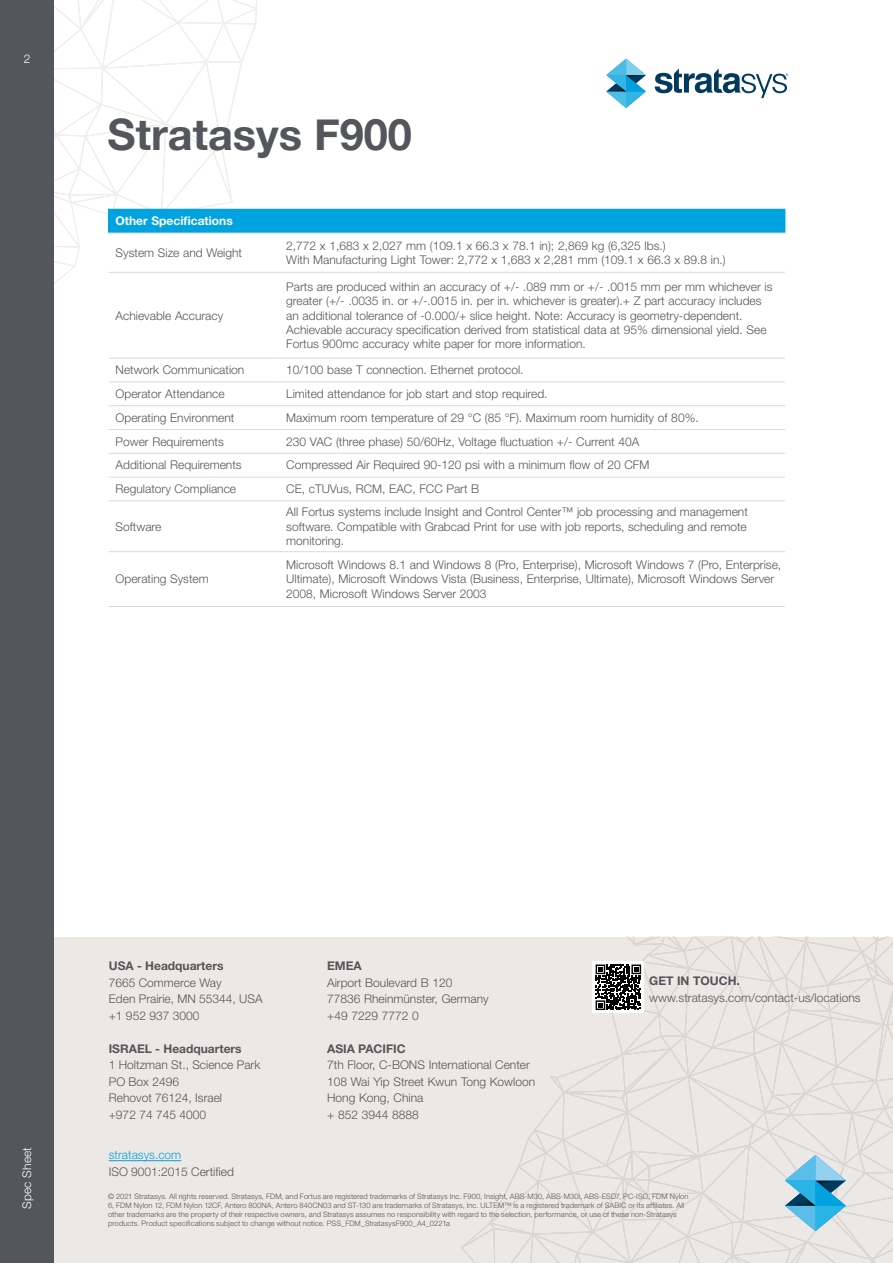
<style>
.page{position:relative;width:893px;height:1263px;background:#fff}
.page>*{position:absolute;margin:0;border:0;box-sizing:border-box;transform-origin:0 0}
.Page_Title{font:700 43.35px "Helvetica Neue";color:#53565a}
.TBL_-_Body{font:300 12px/14.4px "Helvetica Neue LT Std";color:#53565a}
.t1{font:300 12px/16.5px "Helvetica Neue LT Std";color:#54555a}
.t2{font:700 12px "Helvetica Neue LT Std";color:#54555a}
.TBL_-_Title{font:700 12px "Helvetica Neue LT Std";color:#fff}
.t3{font:300 12px "Helvetica Neue LT Std";color:#0ca0dc}
.t4{font:300 12px "Helvetica Neue LT Std";letter-spacing:.015em;color:#fff}
.t5{font:300 7.5px/9px "Helvetica Neue LT Std";letter-spacing:.015em;color:#53565a}
</style>
<div class="page">
<div style="left:54px;top:937px;width:839px;height:326px;background:#ece8e5"></div>
<hr style="left:109px;top:1160px;width:72px;height:1px;background:#0ca0dc">
<svg style="left:461px;top:937px;width:432px;height:326px"></svg>
<div style="left:0;top:0;width:54px;height:1263px;background:#53565a"></div>
<svg style="left:606px;top:59px;width:40px;height:49px"></svg>
<svg style="left:655px;top:68px;width:133px;height:30px"></svg>
<div style="left:109px;top:209px;width:676px;height:24px;background:#00a3e0"></div>
<svg style="left:109px;top:357px;width:676px;height:145px"></svg>
<hr style="left:109px;top:272px;width:170px;height:1px;background:#d9d9d6">
<hr style="left:279px;top:272px;width:506px;height:1px;background:#d9d9d6">
<hr style="left:109px;top:358px;width:170px;height:1px;background:#d9d9d6">
<hr style="left:279px;top:358px;width:506px;height:1px;background:#d9d9d6">
<hr style="left:109px;top:382px;width:170px;height:1px;background:#d9d9d6">
<hr style="left:279px;top:382px;width:506px;height:1px;background:#d9d9d6">
<hr style="left:109px;top:405px;width:170px;height:1px;background:#d9d9d6">
<hr style="left:279px;top:405px;width:506px;height:1px;background:#d9d9d6">
<hr style="left:109px;top:429px;width:170px;height:1px;background:#d9d9d6">
<hr style="left:279px;top:429px;width:506px;height:1px;background:#d9d9d6">
<hr style="left:109px;top:453px;width:170px;height:1px;background:#d9d9d6">
<hr style="left:279px;top:453px;width:506px;height:1px;background:#d9d9d6">
<hr style="left:109px;top:477px;width:170px;height:1px;background:#d9d9d6">
<hr style="left:279px;top:477px;width:506px;height:1px;background:#d9d9d6">
<hr style="left:109px;top:500px;width:170px;height:1px;background:#d9d9d6">
<hr style="left:279px;top:500px;width:506px;height:1px;background:#d9d9d6">
<hr style="left:109px;top:551px;width:170px;height:1px;background:#d9d9d6">
<hr style="left:279px;top:551px;width:506px;height:1px;background:#d9d9d6">
<svg style="left:54px;top:0;width:205px;height:284px"></svg>
<svg style="left:785px;top:210px;width:1px;height:23px"></svg>
<hr style="left:108px;top:233px;width:171px;height:1px;background:#d9d9d6">
<hr style="left:279px;top:233px;width:506px;height:1px;background:#d9d9d6">
<hr style="left:109px;top:606px;width:170px;height:1px;background:#d9d9d6">
<hr style="left:279px;top:606px;width:506px;height:1px;background:#d9d9d6">
<p class="t4" style="left:24px;top:51px;width:8px">2</p>
<p class="Page_Title" style="left:108px;top:101px;width:306px">Stratasys F900</p>
<p class="TBL_-_Title" style="left:116px;top:214px;width:119px">Other Specifications</p>
<p class="TBL_-_Body" style="left:116px;top:245px;width:128px">System Size and Weight</p>
<p class="TBL_-_Body" style="left:116px;top:308px;width:109px">Achievable Accuracy</p>
<p class="TBL_-_Body" style="left:286px;top:238px;width:381px">2,772 x 1,683 x 2,027 mm (109.1 x 66.3 x 78.1 in); 2,869 kg (6,325 lbs.)</p>
<p class="TBL_-_Body" style="left:286px;top:252px;width:441px">With Manufacturing Light Tower: 2,772 x 1,683 x 2,281 mm (109.1 x 66.3 x 89.8 in.)</p>
<p class="TBL_-_Body" style="left:286px;top:279px;width:488px">Parts are produced within an accuracy of +/- .089 mm or +/- .0015 mm per mm whichever is greater (+/- .0035 in. or +/-.0015 in. per in. whichever is greater).+ Z part accuracy includes an additional tolerance of -0.000/+ slice height. Note: Accuracy is geometry-dependent.<br>Achievable accuracy specification derived from statistical data at 95% dimensional yield. See Fortus 900mc accuracy white paper for more information.</p>
<p class="TBL_-_Body" style="left:116px;top:363px;width:130px">Network Communication</p>
<p class="TBL_-_Body" style="left:286px;top:363px;width:239px">10/100 base T connection. Ethernet protocol.</p>
<p class="TBL_-_Body" style="left:116px;top:386px;width:111px">Operator Attendance</p>
<p class="TBL_-_Body" style="left:286px;top:386px;width:263px">Limited attendance for job start and stop required.</p>
<p class="TBL_-_Body" style="left:116px;top:410px;width:120px">Operating Environment</p>
<p class="TBL_-_Body" style="left:286px;top:410px;width:414px">Maximum room temperature of 29 °C (85 °F). Maximum room humidity of 80%.</p>
<p class="TBL_-_Body" style="left:116px;top:434px;width:110px">Power Requirements</p>
<p class="TBL_-_Body" style="left:286px;top:434px;width:355px">230 VAC (three phase) 50/60Hz, Voltage fluctuation +/- Current 40A</p>
<p class="TBL_-_Body" style="left:116px;top:458px;width:128px">Additional Requirements</p>
<p class="TBL_-_Body" style="left:286px;top:458px;width:365px">Compressed Air Required 90-120 psi with a minimum flow of 20 CFM</p>
<p class="TBL_-_Body" style="left:116px;top:481px;width:122px">Regulatory Compliance</p>
<p class="TBL_-_Body" style="left:286px;top:481px;width:194px">CE, cTUVus, RCM, EAC, FCC Part B</p>
<p class="TBL_-_Body" style="left:116px;top:519px;width:47px">Software</p>
<p class="TBL_-_Body" style="left:286px;top:504px;width:463px;text-align:justify">All Fortus systems include Insight and Control Center™ job processing and management software. Compatible with Grabcad Print for use with job reports, scheduling and remote monitoring.</p>
<p class="TBL_-_Body" style="left:116px;top:572px;width:95px">Operating System</p>
<p class="TBL_-_Body" style="left:286px;top:557px;width:497px">Microsoft Windows 8.1 and Windows 8 (Pro, Enterprise), Microsoft Windows 7 (Pro, Enterprise,<br>Ultimate), Microsoft Windows Vista (Business, Enterprise, Ultimate), Microsoft Windows Server<br>2008, Microsoft Windows Server 2003</p>
<p class="t4" style="left:20px;top:1209px;width:63px;rotate:-90deg">Spec Sheet</p>
<p class="t2" style="left:109px;top:959px;width:116px">USA - Headquarters</p>
<p class="t1" style="left:109px;top:974px;width:155px">7665 Commerce Way<br>Eden Prairie, MN 55344, USA +1 952 937 3000</p>
<p class="t2" style="left:109px;top:1041px;width:134px">ISRAEL - Headquarters</p>
<p class="t1" style="left:109px;top:1056px;width:153px">1 Holtzman St., Science Park<br>PO Box 2496<br>Rehovot 76124, Israel<br>+972 74 745 4000</p>
<p class="t3" style="left:109px;top:1148px;width:74px">stratasys.com</p>
<p class="t1" style="left:109px;top:1163px;width:127px">ISO 9001:2015 Certified</p>
<p class="t2" style="left:327px;top:959px;width:36px">EMEA</p>
<p class="t1" style="left:327px;top:974px;width:163px">Airport Boulevard B 120<br>77836 Rheinmünster, Germany +49 7229 7772 0</p>
<p class="t2" style="left:327px;top:1041px;width:80px">ASIA PACIFIC</p>
<p class="t1" style="left:327px;top:1056px;width:210px">7th Floor, C-BONS International Center<br>108 Wai Yip Street Kwun Tong Kowloon<br>Hong Kong, China<br>+ 852 3944 8888</p>
<p class="t2" style="left:649px;top:974px;width:92px">GET IN TOUCH.</p>
<p class="t1" style="left:649px;top:989px;width:213px">www.stratasys.com/contact-us/locations</p>
<p class="t5" style="left:108px;top:1191px;width:582px">© 2021 Stratasys. All rights reserved. Stratasys, FDM, and Fortus are registered trademarks of Stratasys Inc. F900, Insight, ABS-M30, ABS-M30i, ABS-ESD7, PC-ISO, FDM Nylon 6, FDM Nylon 12, FDM Nylon 12CF, Antero 800NA, Antero 840CN03 and ST-130 are trademarks of Stratasys, Inc. ULTEM™ is a registered trademark of SABIC or its affiliates. All other trademarks are the property of their respective owners, and Stratasys assumes no responsibility with regard to the selection, performance, or use of these non-Stratasys products. Product specifications subject to change without notice. PSS_FDM_StratasysF900_A4_0221a</p>
</div>
